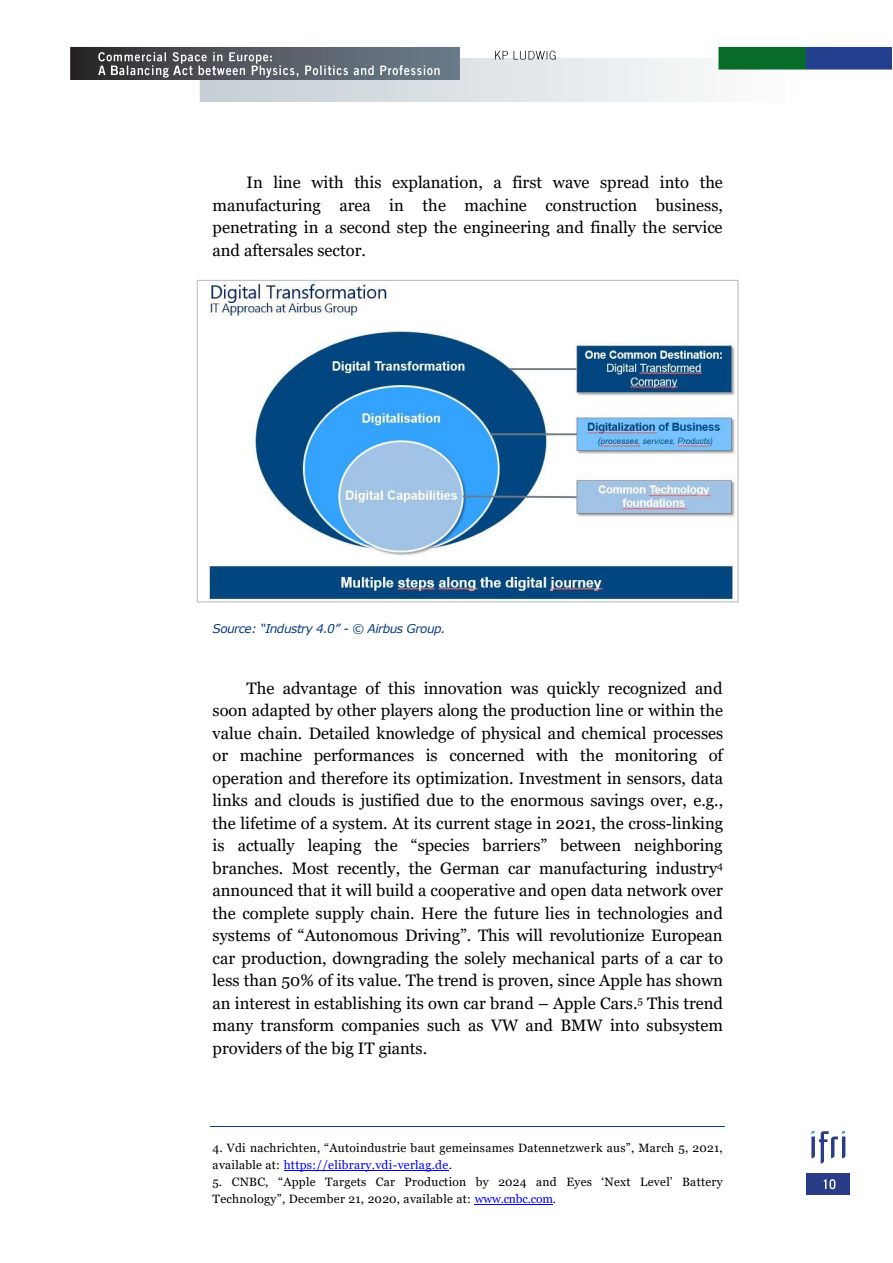
<style>
.page{position:relative;width:893px;height:1263px;background:#fff}
.page>*{position:absolute;margin:0;border:0;box-sizing:border-box;transform-origin:0 0}
.t1{font:16.5px/22.5px "Georgia";color:#000;text-align:justify}
.t2{font:12px/17px "Georgia";letter-spacing:.02em;color:#000}
.t3{font:italic 12px "Verdana";letter-spacing:-.04em;color:#093a80}
.s1{color:#00f}
</style>
<div class="page">
<svg style="left:807px;top:1173px;width:43px;height:22px"></svg>
<svg style="left:811px;top:1131px;width:34px;height:32px"></svg>
<img style="left:822px;top:1177px;width:20px;height:14px">
<img style="left:70px;top:47px;width:822px;height:55px">
<img style="left:98px;top:50px;width:171px;height:13px">
<img style="left:269px;top:50px;width:14px;height:13px">
<img style="left:98px;top:63px;width:13px;height:14px">
<img style="left:111px;top:63px;width:8px;height:14px">
<img style="left:119px;top:63px;width:55px;height:14px">
<img style="left:174px;top:63px;width:8px;height:14px">
<img style="left:182px;top:63px;width:265px;height:14px">
<img style="left:495px;top:49px;width:69px;height:13px">
<img style="left:208px;top:282px;width:527px;height:318px">
<hr style="left:210px;top:1126px;width:515px;height:1px;background:#093a80">
<hr style="left:284px;top:1170px;width:165px;height:1px;background:#00f">
<hr style="left:475px;top:1204px;width:78px;height:1px;background:#00f">
<p class="t1" style="left:213px;top:171px;width:512px;text-indent:34px">In line with this explanation, a first wave spread into the manufacturing area in the machine construction business, penetrating in a second step the engineering and finally the service and aftersales sector.</p>
<p class="t3" style="left:213px;top:621px;width:234px">Source: “Industry 4.0” - © Airbus Group.</p>
<p class="t1" style="left:213px;top:676px;width:512px;text-indent:34px">The advantage of this innovation was quickly recognized and soon adapted by other players along the production line or within the value chain. Detailed knowledge of physical and chemical processes or machine performances is concerned with the monitoring of operation and therefore its optimization. Investment in sensors, data links and clouds is justified due to the enormous savings over, e.g., the lifetime of a system. At its current stage in 2021, the cross-linking is actually leaping the “species barriers” between neighboring branches. Most recently, the German car manufacturing industry<sup>4 </sup>announced that it will build a cooperative and open data network over the complete supply chain. Here the future lies in technologies and systems of “Autonomous Driving”. This will revolutionize European car production, downgrading the solely mechanical parts of a car to less than 50% of its value. The trend is proven, since Apple has shown an interest in establishing its own car brand – Apple Cars.<sup>5</sup> This trend many transform companies such as VW and BMW into subsystem providers of the big IT giants.</p>
<p class="t2" style="left:213px;top:1139px;width:512px">4. Vdi nachrichten, “Autoindustrie baut gemeinsames Datennetzwerk aus”, March 5, 2021, available at: <span class="s1">https://elibrary.vdi-verlag.de</span>.</p>
<p class="t2" style="left:213px;top:1173px;width:512px">5. CNBC, “Apple Targets Car Production by 2024 and Eyes ‘Next Level’ Battery<br>Technology”, December 21, 2020, available at: <span class="s1">www.cnbc.com</span>.</p>
</div>
